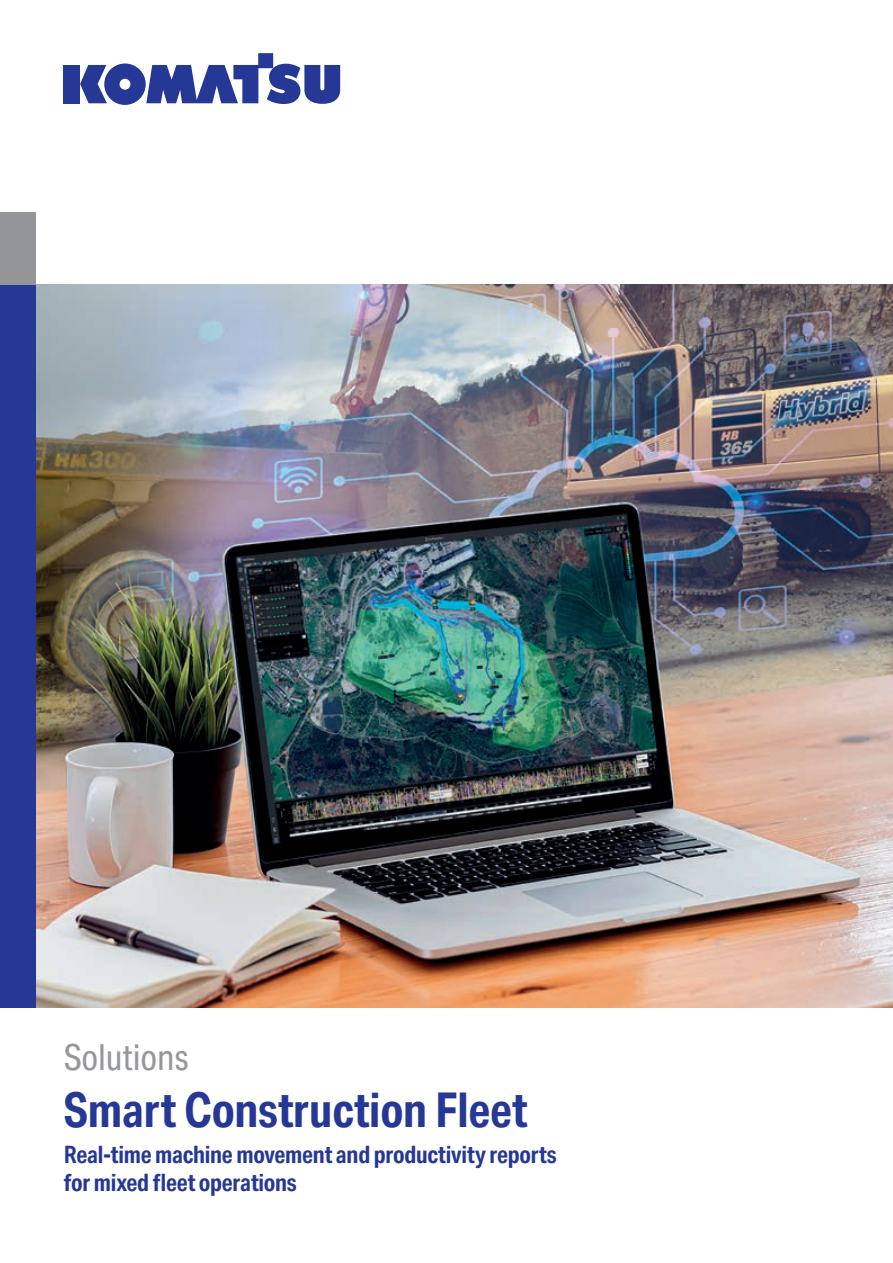
<style>
.page{position:relative;width:893px;height:1263px;background:#fff}
.page>*{position:absolute;margin:0;border:0;box-sizing:border-box;transform-origin:0 0}
.t1{font:700 48px "Aktiv Grotesk Cd";letter-spacing:-.005em;color:#263895}
.t2{font:36px "Aktiv Grotesk Cd";letter-spacing:-.005em;color:#95979a}
.t3{font:700 24px/28.5px "Aktiv Grotesk Cd";letter-spacing:-.01em;color:#263895}
</style>
<div class="page">
<div style="left:64px;top:65px;width:16px;height:38px;background:#263895"></div>
<svg style="left:80px;top:53px;width:260px;height:52px"></svg>
<img style="left:36px;top:285px;width:857px;height:723px">
<div style="left:0;top:213px;width:36px;height:85px;background:#939598"></div>
<div style="left:0;top:285px;width:36px;height:723px;background:#263895"></div>
<h2 class="t2" style="left:64px;top:1036px;width:126px">Solutions</h2>
<h1 class="t1" style="left:64px;top:1082px;width:465px">Smart Construction Fleet</h1>
<p class="t3" style="left:64px;top:1140px;width:494px">Real-time machine movement and productivity reports for mixed fleet operations</p>
</div>
